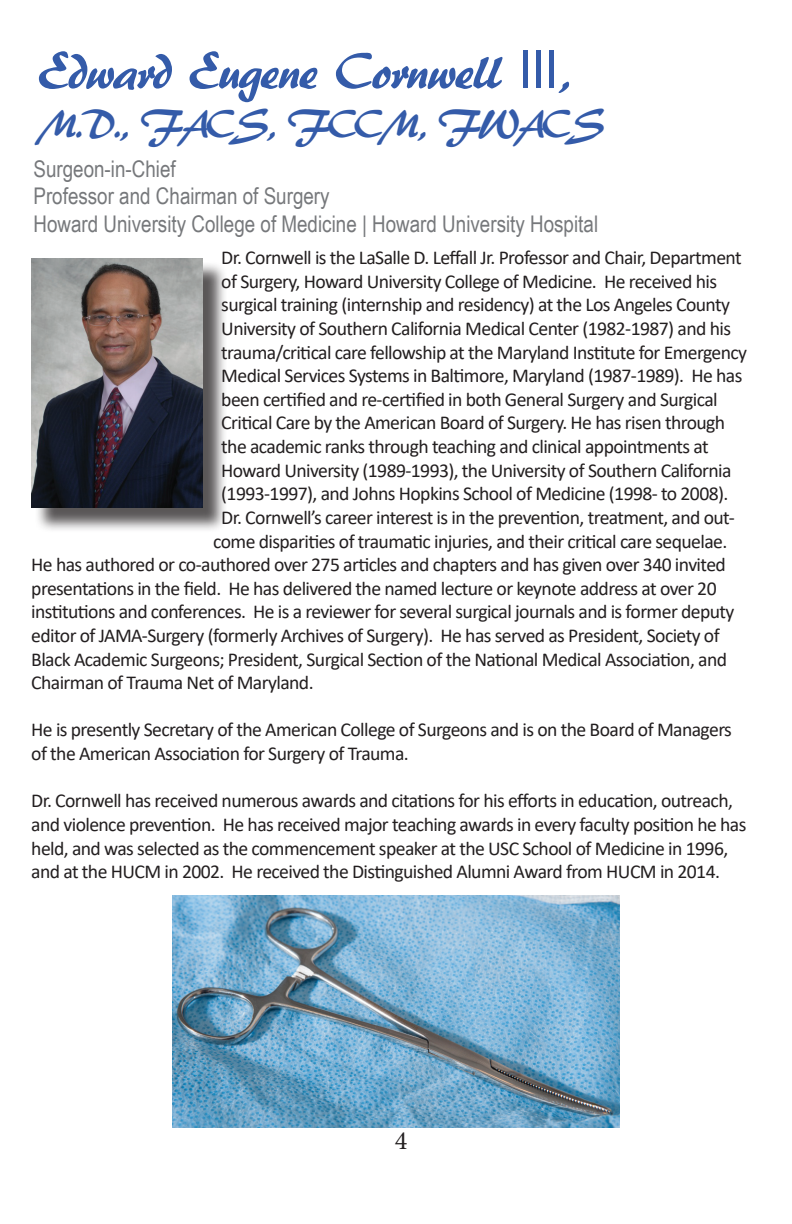
<style>
.page{position:relative;width:792px;height:1224px;background:#fff}
.page>*{position:absolute;margin:0;border:0;box-sizing:border-box;transform-origin:0 0}
.t1{font:52.4px "ARBERKLEY";letter-spacing:-.03em;color:#345ba9}
.t2{font:40.4px "ARBERKLEY";letter-spacing:-.08em;color:#345ba9}
.t3{font:26.2px "Minion Pro";color:#231f20}
.t4{font:23px/27.6px "Arial Narrow";color:#76787b}
.t5{font:19.6px/23.6px "Calibri";letter-spacing:-.03em;color:#231f20}
.s1{font-family:"Arial"}
</style>
<div class="page">
<div style="left:35px;top:261px;width:192px;height:272px;background:#231f20;opacity:.75"></div>
<img style="left:31px;top:258px;width:172px;height:250px">
<img style="left:172px;top:896px;width:448px;height:232px">
<h1 class="t1" style="left:38px;top:39px;width:537px">Edward Eugene Cornwell <span class="s1">III</span>,</h1>
<h2 class="t2" style="left:38px;top:99px;width:569px">M.D., FACS, FCCM, FWACS</h2>
<p class="t4" style="left:33px;top:154px;width:566px">Surgeon-in-Chief<br>Professor and Chairman of Surgery<br>Howard University College of Medicine | Howard University Hospital</p>
<p class="t5" style="left:221px;top:245px;width:522px">Dr. Cornwell is the LaSalle D. Leffall Jr. Professor and Chair, Department</p>
<p class="t5" style="left:221px;top:269px;width:497px">of Surgery, Howard University College of Medicine. He received his</p>
<p class="t5" style="left:221px;top:293px;width:510px">surgical training (internship and residency) at the Los Angeles County</p>
<p class="t5" style="left:221px;top:316px;width:511px">University of Southern California Medical Center (1982-1987) and his</p>
<p class="t5" style="left:221px;top:340px;width:527px">trauma/critical care fellowship at the Maryland Institute for Emergency</p>
<p class="t5" style="left:221px;top:363px;width:523px">Medical Services Systems in Baltimore, Maryland (1987-1989). He has</p>
<p class="t5" style="left:221px;top:387px;width:498px">been certified and re-certified in both General Surgery and Surgical</p>
<p class="t5" style="left:221px;top:411px;width:505px">Critical Care by the American Board of Surgery. He has risen through</p>
<p class="t5" style="left:221px;top:434px;width:489px">the academic ranks through teaching and clinical appointments at</p>
<p class="t5" style="left:221px;top:458px;width:512px">Howard University (1989-1993), the University of Southern California</p>
<p class="t5" style="left:221px;top:481px;width:509px">(1993-1997), and Johns Hopkins School of Medicine (1998- to 2008).</p>
<p class="t5" style="left:221px;top:505px;width:515px">Dr. Cornwell’s career interest is in the prevention, treatment, and out-</p>
<p class="t5" style="left:213px;top:529px;width:516px">come disparities of traumatic injuries, and their critical care sequelae.</p>
<p class="t5" style="left:31px;top:552px;width:696px">He has authored or co-authored over 275 articles and chapters and has given over 340 invited</p>
<p class="t5" style="left:31px;top:576px;width:687px">presentations in the field. He has delivered the named lecture or keynote address at over 20</p>
<p class="t5" style="left:31px;top:600px;width:705px">institutions and conferences. He is a reviewer for several surgical journals and is former deputy</p>
<p class="t5" style="left:31px;top:623px;width:690px">editor of JAMA-Surgery (formerly Archives of Surgery). He has served as President, Society of</p>
<p class="t5" style="left:31px;top:647px;width:697px">Black Academic Surgeons; President, Surgical Section of the National Medical Association, and</p>
<p class="t5" style="left:31px;top:670px;width:284px">Chairman of Trauma Net of Maryland.</p>
<p class="t5" style="left:31px;top:718px;width:702px">He is presently Secretary of the American College of Surgeons and is on the Board of Managers of the American Association for Surgery of Trauma.</p>
<p class="t5" style="left:31px;top:789px;width:717px">Dr. Cornwell has received numerous awards and citations for his efforts in education, outreach, and violence prevention. He has received major teaching awards in every faculty position he has held, and was selected as the commencement speaker at the USC School of Medicine in 1996, and at the HUCM in 2002. He received the Distinguished Alumni Award from HUCM in 2014.</p>
<h3 class="t3" style="left:395px;top:1123px;width:14px">4</h3>
</div>
